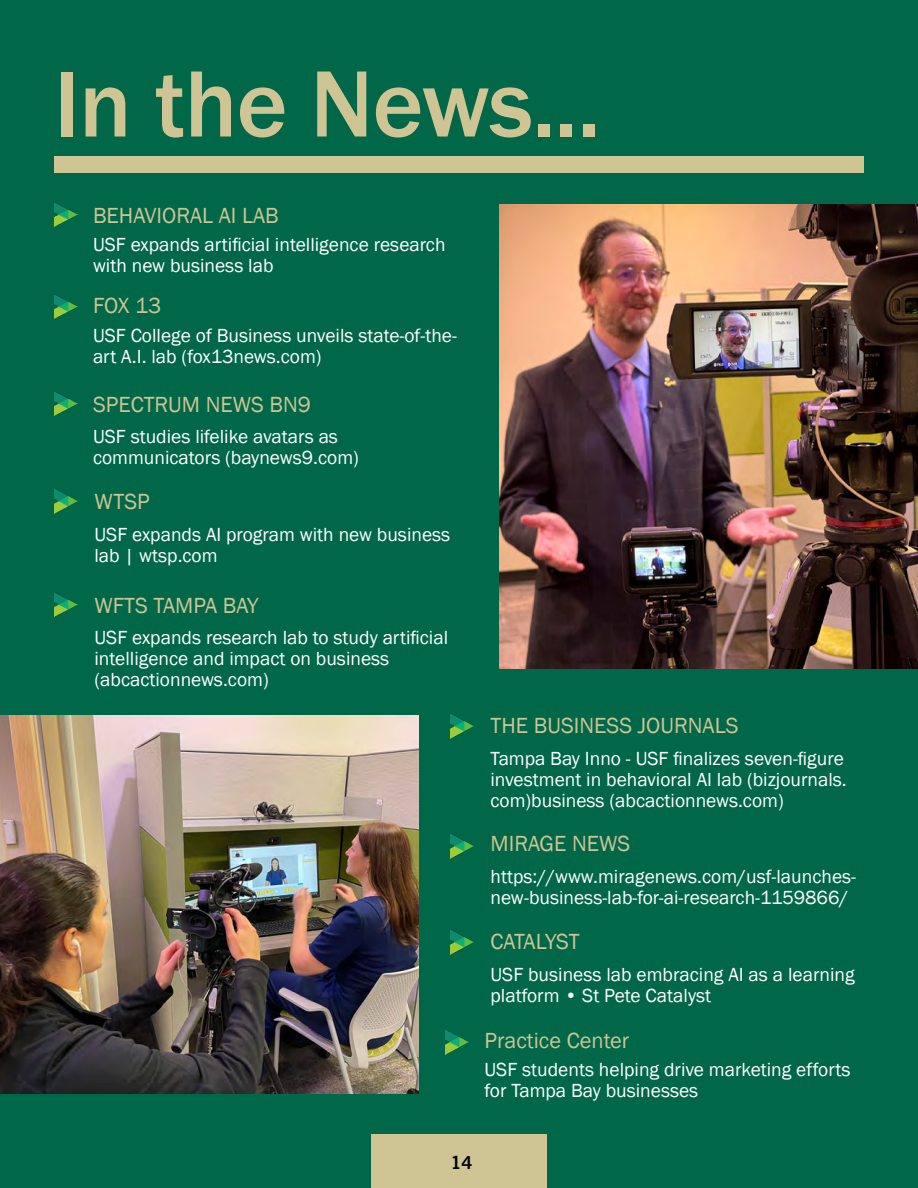
<style>
.page{position:relative;width:918px;height:1188px;background:#006848}
.page>*{position:absolute;margin:0;border:0;box-sizing:border-box;transform-origin:0 0}
.t1{font:500 97.5px "Franklin Gothic";letter-spacing:-.01em;color:#cfc493}
.t2{font:22.5px "Franklin Gothic";color:#cfc493}
.t3{font:22.5px "Franklin Gothic";letter-spacing:-.02em;color:#cfc493}
.t4{font:19.5px/21px "Franklin Gothic";color:#fff}
.t5{font:18px "Trade Gothic LT Bold Two";color:#000}
</style>
<div class="page">
<div style="left:54px;top:156px;width:810px;height:16px;background:#cfc493"></div>
<img style="left:54px;top:202px;width:23px;height:24px">
<img style="left:54px;top:294px;width:23px;height:24px">
<img style="left:54px;top:391px;width:23px;height:25px">
<img style="left:54px;top:489px;width:23px;height:24px">
<img style="left:54px;top:592px;width:23px;height:24px">
<img style="left:450px;top:714px;width:23px;height:24px">
<img style="left:450px;top:834px;width:23px;height:24px">
<img style="left:450px;top:930px;width:23px;height:24px">
<div style="left:371px;top:1134px;width:176px;height:54px;background:#cfc493"></div>
<img style="left:446px;top:1030px;width:23px;height:24px">
<img style="left:500px;top:204px;width:418px;height:465px">
<img style="left:0;top:716px;width:418px;height:378px">
<h1 class="t1" style="left:54px;top:44px;width:548px">In the News...</h1>
<p class="t2" style="left:93px;top:202px;width:187px">BEHAVIORAL AI LAB</p>
<p class="t4" style="left:93px;top:235px;width:354px">USF expands artificial intelligence research with new business lab</p>
<p class="t2" style="left:93px;top:291px;width:70px">FOX 13</p>
<p class="t4" style="left:93px;top:325px;width:365px">USF College of Business unveils state-of-the&shy;art A.I. lab (fox13news.com)</p>
<p class="t2" style="left:93px;top:390px;width:220px">SPECTRUM NEWS BN9</p>
<p class="t4" style="left:93px;top:427px;width:267px">USF studies lifelike avatars as communicators (baynews9.com)</p>
<p class="t2" style="left:94px;top:488px;width:57px">WTSP</p>
<p class="t4" style="left:94px;top:524px;width:357px">USF expands AI program with new business lab | wtsp.com</p>
<p class="t2" style="left:94px;top:591px;width:166px">WFTS TAMPA BAY</p>
<p class="t4" style="left:94px;top:628px;width:355px">USF expands research lab to study artificial intelligence and impact on business (abcactionnews.com)</p>
<p class="t2" style="left:490px;top:711px;width:250px">THE BUSINESS JOURNALS</p>
<p class="t4" style="left:490px;top:748px;width:358px">Tampa Bay Inno - USF finalizes seven-figure investment in behavioral AI lab (bizjournals. com)business (abcactionnews.com)</p>
<p class="t2" style="left:490px;top:830px;width:141px">MIRAGE NEWS</p>
<p class="t4" style="left:490px;top:867px;width:367px">https://www.miragenews.com/usf-launches&shy;new-business-lab-for-ai-research-1159866/</p>
<p class="t3" style="left:490px;top:927px;width:91px">CATALYST</p>
<p class="t4" style="left:490px;top:964px;width:366px">USF business lab embracing AI as a learning platform • St Pete Catalyst</p>
<p class="t2" style="left:484px;top:1027px;width:146px">Practice Center</p>
<p class="t4" style="left:484px;top:1059px;width:367px">USF students helping drive marketing efforts for Tampa Bay businesses</p>
<p class="t5" style="left:451px;top:1151px;width:23px">14</p>
</div>
